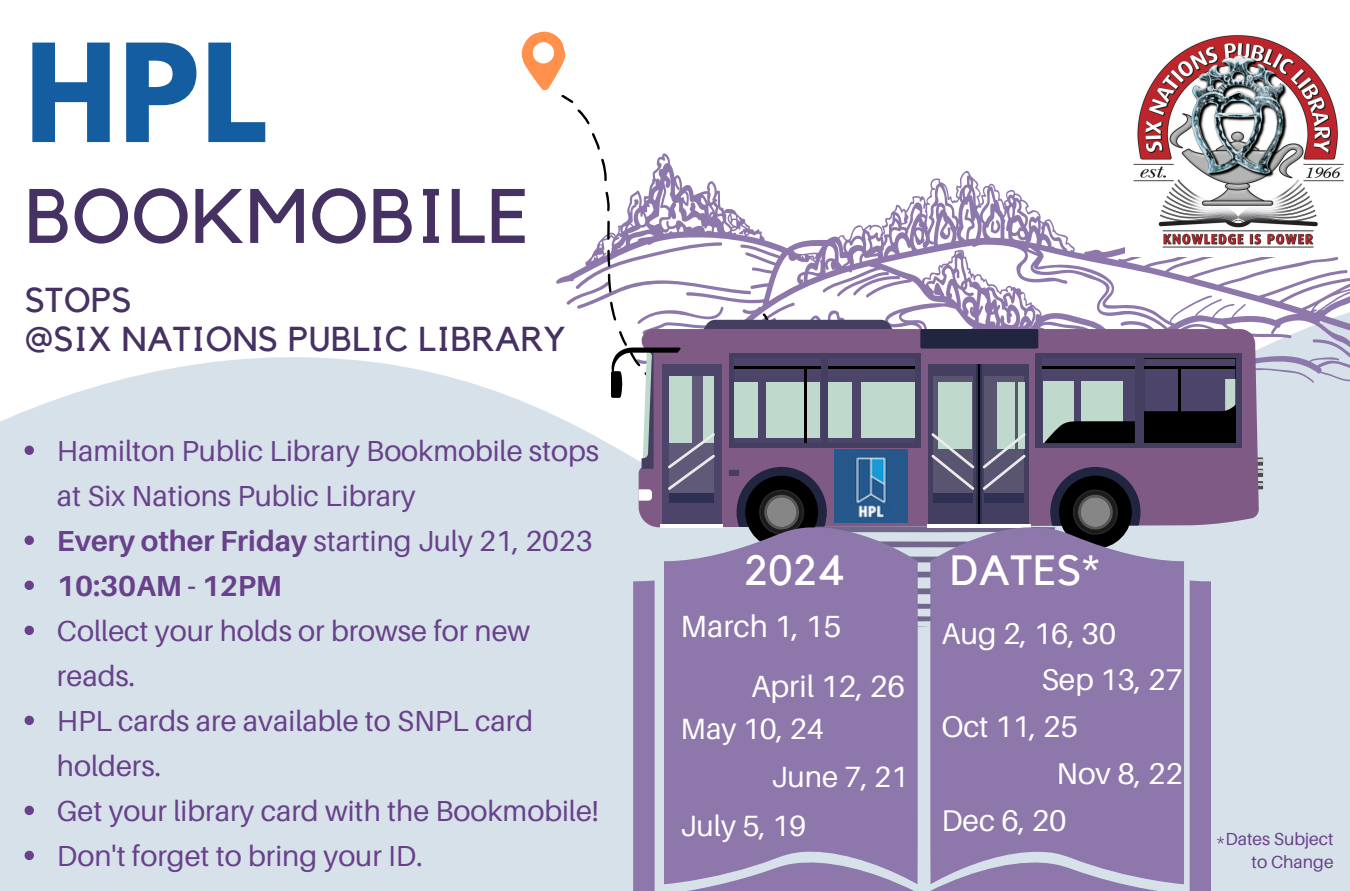
<style>
.page{position:relative;width:1350px;height:891px;background:#fff}
.page>*{position:absolute;margin:0;border:0;box-sizing:border-box;transform-origin:0 0}
.t1{font:700 120.5px "League Spartan";color:#145da0}
.t2{font:76px "Kollektif";letter-spacing:.015em;color:#453162}
.t3{font:42px "Kollektif";letter-spacing:.015em;color:#fff}
.t4{font:34.5px/39.5px "Kollektif";letter-spacing:.015em;color:#453162}
.t5{font:30.75px "Aileron";color:#fff}
.t6{font:30px "Aileron";color:#fff}
.t7{font:29.25px/48.8px "Aileron";color:#fff}
.t8{font:29px/45px "Aileron";color:#69418b}
.t9{font:700 29px "Aileron";color:#69418b}
.t10{font:17.5px/23.5px "Aileron";color:#69418b;text-align:right}
.s1{font-weight:700}
</style>
<div class="page">
<div style="left:0;top:357px;width:1350px;height:534px;background:#d7e1ea"></div>
<svg style="left:830px;top:171px;width:520px;height:214px"></svg>
<svg style="left:477px;top:94px;width:353px;height:327px"></svg>
<svg style="left:1259px;top:457px;width:4px;height:32px"></svg>
<svg style="left:1235px;top:329px;width:24px;height:198px;background:#8c6e93"></svg>
<svg style="left:1235px;top:354px;width:7px;height:94px"></svg>
<svg style="left:566px;top:242px;width:669px;height:306px"></svg>
<svg style="left:521px;top:31px;width:45px;height:59px"></svg>
<img style="left:1125px;top:35px;width:225px;height:222px">
<svg style="left:633px;top:527px;width:578px;height:364px;background:#9481b0"></svg>
<img style="left:834px;top:449px;width:73px;height:73px">
<svg style="left:25px;top:445px;width:9px;height:10px"></svg>
<svg style="left:25px;top:535px;width:9px;height:10px"></svg>
<svg style="left:25px;top:580px;width:9px;height:10px"></svg>
<svg style="left:25px;top:625px;width:9px;height:10px"></svg>
<svg style="left:25px;top:715px;width:9px;height:10px"></svg>
<svg style="left:25px;top:805px;width:9px;height:10px"></svg>
<svg style="left:25px;top:850px;width:9px;height:10px"></svg>
<p class="t1" style="left:25px;top:34px;width:246px">HPL</p>
<p class="t2" style="left:25px;top:181px;width:506px">BOOKMOBILE</p>
<p class="t4" style="left:25px;top:281px;width:542px">STOPS<br>@SIX NATIONS PUBLIC LIBRARY</p>
<p class="t8" style="left:57px;top:427px;width:544px">Hamilton Public Library Bookmobile stops at Six Nations Public Library</p>
<h4 class="t8" style="left:57px;top:517px;width:537px"><span class="s1">Every other Friday</span> starting July 21, 2023</h4>
<p class="t9" style="left:57px;top:567px;width:226px">10:30AM - 12PM</p>
<p class="t8" style="left:57px;top:607px;width:475px">Collect your holds or browse for new reads.</p>
<p class="t8" style="left:57px;top:697px;width:478px">HPL cards are available to SNPL card holders.</p>
<p class="t8" style="left:57px;top:787px;width:544px">Get your library card with the Bookmobile!</p>
<p class="t8" style="left:57px;top:832px;width:367px">Don't forget to bring your ID.</p>
<p class="t3" style="left:745px;top:550px;width:101px">2024</p>
<p class="t3" style="left:950px;top:550px;width:151px">DATES*</p>
<p class="t5" style="left:681px;top:607px;width:162px">March 1, 15</p>
<p class="t5" style="left:751px;top:667px;width:156px">April 12, 26</p>
<p class="t7" style="left:771px;top:703px;width:138px;text-indent:-91px">May 10, 24<br>June 7, 21</p>
<p class="t7" style="left:681px;top:801px;width:127px">July 5, 19</p>
<p class="t6" style="left:941px;top:614px;width:177px">Aug 2, 16, 30</p>
<p class="t6" style="left:1041px;top:661px;width:143px">Sep 13, 27</p>
<p class="t6" style="left:941px;top:708px;width:138px">Oct 11, 25</p>
<p class="t6" style="left:1057px;top:755px;width:128px">Nov 8, 22</p>
<h3 class="t6" style="left:941px;top:802px;width:127px">Dec 6, 20</h3>
<p class="t10" style="left:1216px;top:826px;width:119px">*Dates Subject to Change</p>
</div>
